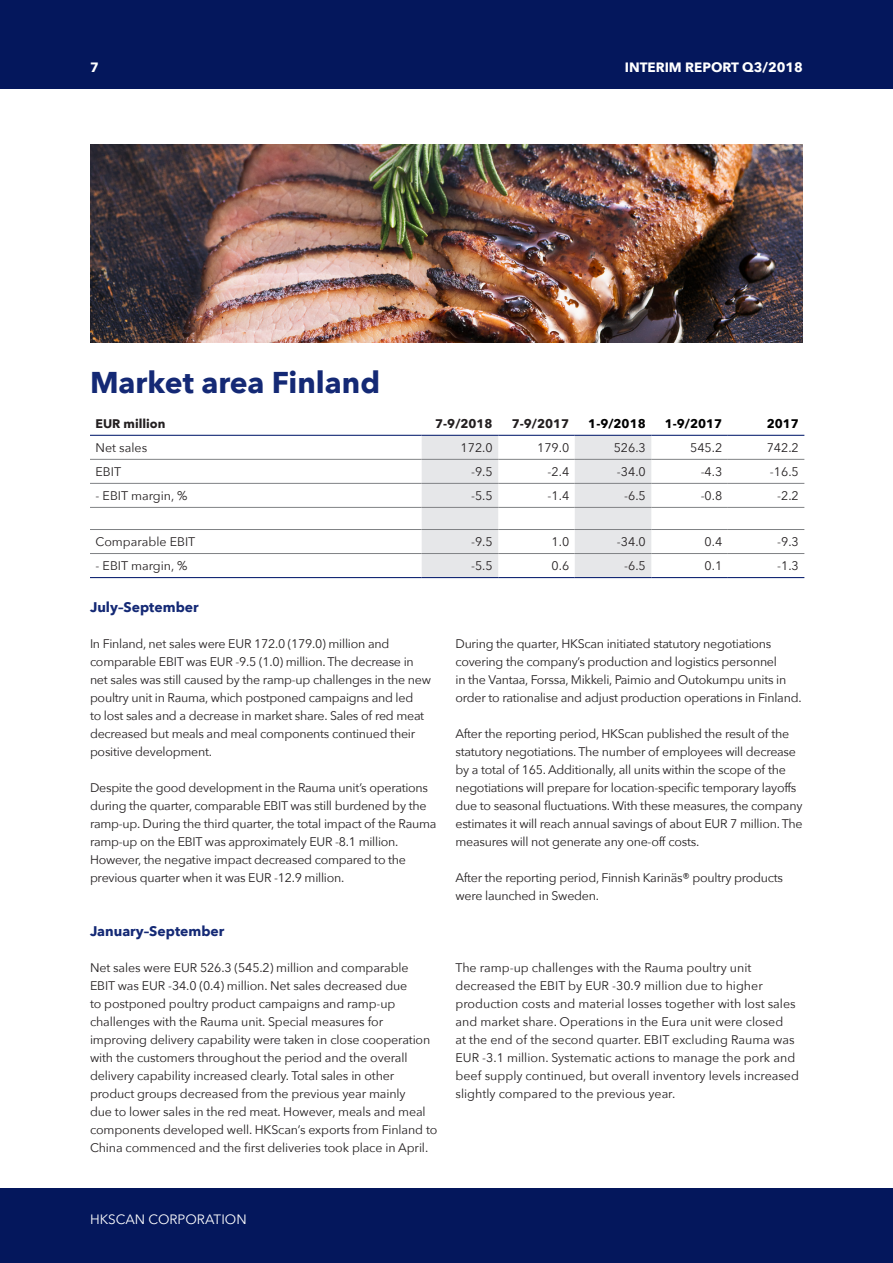
<style>
.page{position:relative;width:893px;height:1263px;background:#fff}
.page>*{position:absolute;margin:0;border:0;box-sizing:border-box;transform-origin:0 0}
.otsikko_20{font:700 30px "Avenir Next";color:#142975}
.otsikko_9{font:700 13.95px "Avenir Next";color:#142975}
.t1{font:700 13.5px "Avenir Next";color:#fff}
.t2{font:13.5px "Avenir Next";color:#fff}
.leipis{font:12.45px/18px "Avenir Next";letter-spacing:-.02em;color:#231f20}
.leipis-2{font:12.45px/18px "Avenir Next";color:#231f20}
.leipis_taulukko_oik{font:12.45px "Avenir Next";color:#231f20}
.leipis_taulukko{font:12.45px "Avenir Next";color:#231f20}
.leipis_taulukko_oik-2{font:700 12.45px "Avenir Next";color:#000}
.leipis_taulukko_oik-3{font:700 12.45px "Avenir Next";color:#231f20}
.leipis_taulukko-2{font:700 12.45px "Avenir Next";color:#231f20}
</style>
<div class="page">
<div style="left:0;top:0;width:893px;height:89px;background:#04175c"></div>
<div style="left:0;top:1188px;width:893px;height:75px;background:#04175c"></div>
<img style="left:90px;top:144px;width:713px;height:198px">
<svg style="left:422px;top:436px;width:229px;height:141px"></svg>
<hr style="left:90px;top:459px;width:332px;height:1px;background:#808285">
<hr style="left:422px;top:459px;width:76px;height:1px;background:#808285">
<hr style="left:498px;top:459px;width:77px;height:1px;background:#808285">
<hr style="left:575px;top:459px;width:76px;height:1px;background:#808285">
<hr style="left:651px;top:459px;width:77px;height:1px;background:#808285">
<hr style="left:728px;top:459px;width:76px;height:1px;background:#808285">
<hr style="left:90px;top:483px;width:332px;height:1px;background:#808285">
<hr style="left:422px;top:483px;width:76px;height:1px;background:#808285">
<hr style="left:498px;top:483px;width:77px;height:1px;background:#808285">
<hr style="left:575px;top:483px;width:76px;height:1px;background:#808285">
<hr style="left:651px;top:483px;width:77px;height:1px;background:#808285">
<hr style="left:728px;top:483px;width:76px;height:1px;background:#808285">
<hr style="left:90px;top:507px;width:332px;height:1px;background:#808285">
<hr style="left:422px;top:507px;width:76px;height:1px;background:#808285">
<hr style="left:498px;top:507px;width:77px;height:1px;background:#808285">
<hr style="left:575px;top:507px;width:76px;height:1px;background:#808285">
<hr style="left:651px;top:507px;width:77px;height:1px;background:#808285">
<hr style="left:728px;top:507px;width:76px;height:1px;background:#808285">
<hr style="left:90px;top:529px;width:332px;height:1px;background:#808285">
<hr style="left:422px;top:529px;width:76px;height:1px;background:#808285">
<hr style="left:498px;top:529px;width:77px;height:1px;background:#808285">
<hr style="left:575px;top:529px;width:76px;height:1px;background:#808285">
<hr style="left:651px;top:529px;width:77px;height:1px;background:#808285">
<hr style="left:728px;top:529px;width:76px;height:1px;background:#808285">
<hr style="left:90px;top:553px;width:332px;height:1px;background:#808285">
<hr style="left:422px;top:553px;width:76px;height:1px;background:#808285">
<hr style="left:498px;top:553px;width:77px;height:1px;background:#808285">
<hr style="left:575px;top:553px;width:76px;height:1px;background:#808285">
<hr style="left:651px;top:553px;width:77px;height:1px;background:#808285">
<hr style="left:728px;top:553px;width:76px;height:1px;background:#808285">
<hr style="left:90px;top:435px;width:332px;height:1px;background:#142975">
<hr style="left:422px;top:435px;width:76px;height:1px;background:#142975">
<hr style="left:498px;top:435px;width:77px;height:1px;background:#142975">
<hr style="left:575px;top:435px;width:76px;height:1px;background:#142975">
<hr style="left:651px;top:435px;width:77px;height:1px;background:#142975">
<hr style="left:728px;top:435px;width:76px;height:1px;background:#142975">
<hr style="left:90px;top:577px;width:332px;height:1px;background:#142975">
<hr style="left:422px;top:577px;width:76px;height:1px;background:#142975">
<hr style="left:498px;top:577px;width:77px;height:1px;background:#142975">
<hr style="left:575px;top:577px;width:76px;height:1px;background:#142975">
<hr style="left:651px;top:577px;width:77px;height:1px;background:#142975">
<hr style="left:728px;top:577px;width:76px;height:1px;background:#142975">
<p class="t1" style="left:90px;top:56px;width:10px">7</p>
<p class="t1" style="left:625px;top:56px;width:180px">INTERIM REPORT Q3/2018</p>
<p class="otsikko_20" style="left:90px;top:357px;width:292px">Market area Finland</p>
<p class="leipis_taulukko-2" style="left:96px;top:413px;width:71px">EUR million</p>
<p class="leipis_taulukko_oik-3" style="left:435px;top:413px;width:59px">7-9/2018</p>
<p class="leipis_taulukko_oik-3" style="left:512px;top:413px;width:59px">7-9/2017</p>
<p class="leipis_taulukko_oik-2" style="left:588px;top:413px;width:59px">1-9/2018</p>
<p class="leipis_taulukko_oik-2" style="left:665px;top:413px;width:59px">1-9/2017</p>
<p class="leipis_taulukko_oik-2" style="left:767px;top:413px;width:34px">2017</p>
<p class="leipis_taulukko" style="left:96px;top:437px;width:53px">Net sales</p>
<p class="leipis_taulukko_oik" style="left:461px;top:437px;width:34px">172.0</p>
<p class="leipis_taulukko_oik" style="left:537px;top:437px;width:34px">179.0</p>
<p class="leipis_taulukko_oik" style="left:614px;top:437px;width:34px">526.3</p>
<p class="leipis_taulukko_oik" style="left:690px;top:437px;width:34px">545.2</p>
<p class="leipis_taulukko_oik" style="left:767px;top:437px;width:34px">742.2</p>
<p class="leipis_taulukko" style="left:96px;top:461px;width:27px">EBIT</p>
<p class="leipis_taulukko_oik" style="left:471px;top:461px;width:23px">-9.5</p>
<p class="leipis_taulukko_oik" style="left:548px;top:461px;width:23px">-2.4</p>
<p class="leipis_taulukko_oik" style="left:617px;top:461px;width:30px">-34.0</p>
<p class="leipis_taulukko_oik" style="left:701px;top:461px;width:23px">-4.3</p>
<p class="leipis_taulukko_oik" style="left:770px;top:461px;width:30px">-16.5</p>
<p class="leipis_taulukko" style="left:96px;top:485px;width:93px">- EBIT margin, %</p>
<p class="leipis_taulukko_oik" style="left:471px;top:485px;width:23px">-5.5</p>
<p class="leipis_taulukko_oik" style="left:548px;top:485px;width:23px">-1.4</p>
<p class="leipis_taulukko_oik" style="left:624px;top:485px;width:23px">-6.5</p>
<p class="leipis_taulukko_oik" style="left:701px;top:485px;width:23px">-0.8</p>
<p class="leipis_taulukko_oik" style="left:777px;top:485px;width:23px">-2.2</p>
<p class="leipis_taulukko" style="left:96px;top:531px;width:101px">Comparable EBIT</p>
<p class="leipis_taulukko_oik" style="left:471px;top:531px;width:23px">-9.5</p>
<p class="leipis_taulukko_oik" style="left:552px;top:531px;width:19px">1.0</p>
<p class="leipis_taulukko_oik" style="left:617px;top:531px;width:30px">-34.0</p>
<p class="leipis_taulukko_oik" style="left:705px;top:531px;width:19px">0.4</p>
<p class="leipis_taulukko_oik" style="left:777px;top:531px;width:23px">-9.3</p>
<p class="leipis_taulukko" style="left:96px;top:555px;width:93px">- EBIT margin, %</p>
<p class="leipis_taulukko_oik" style="left:471px;top:555px;width:23px">-5.5</p>
<p class="leipis_taulukko_oik" style="left:552px;top:555px;width:19px">0.6</p>
<p class="leipis_taulukko_oik" style="left:624px;top:555px;width:23px">-6.5</p>
<p class="leipis_taulukko_oik" style="left:705px;top:555px;width:19px">0.1</p>
<p class="leipis_taulukko_oik" style="left:777px;top:555px;width:23px">-1.3</p>
<p class="otsikko_9" style="left:90px;top:595px;width:110px">July–September</p>
<p class="leipis" style="left:90px;top:634px;width:343px">In Finland, net sales were EUR 172.0 (179.0) million and comparable EBIT was EUR -9.5 (1.0) million. The decrease in net sales was still caused by the ramp-up challenges in the new poultry unit in Rauma, which postponed campaigns and led<br>to lost sales and a decrease in market share. Sales of red meat decreased but meals and meal components continued their positive development.</p>
<p class="leipis" style="left:90px;top:778px;width:348px">Despite the good development in the Rauma unit’s operations during the quarter, comparable EBIT was still burdened by the ramp-up. During the third quarter, the total impact of the Rauma ramp-up on the EBIT was approximately EUR -8.1 million.<br>However, the negative impact decreased compared to the previous quarter when it was EUR -12.9 million.</p>
<p class="otsikko_9" style="left:90px;top:919px;width:136px">January–September</p>
<p class="leipis" style="left:455px;top:634px;width:348px">During the quarter, HKScan initiated statutory negotiations covering the company’s production and logistics personnel<br>in the Vantaa, Forssa, Mikkeli, Paimio and Outokumpu units in order to rationalise and adjust production operations in Finland.</p>
<p class="leipis" style="left:455px;top:724px;width:349px">After the reporting period, HKScan published the result of the statutory negotiations. The number of employees will decrease by a total of 165. Additionally, all units within the scope of the negotiations will prepare for location-specific temporary layoffs due to seasonal fluctuations. With these measures, the company estimates it will reach annual savings of about EUR 7 million. The measures will not generate any one-off costs.</p>
<p class="leipis" style="left:455px;top:868px;width:329px">After the reporting period, Finnish Karinäs® poultry products were launched in Sweden.</p>
<p class="leipis" style="left:90px;top:958px;width:349px">Net sales were EUR 526.3 (545.2) million and comparable<br>EBIT was EUR -34.0 (0.4) million. Net sales decreased due<br>to postponed poultry product campaigns and ramp-up challenges with the Rauma unit. Special measures for improving delivery capability were taken in close cooperation with the customers throughout the period and the overall delivery capability increased clearly. Total sales in other product groups decreased from the previous year mainly<br>due to lower sales in the red meat. However, meals and meal components developed well. HKScan’s exports from Finland to China commenced and the first deliveries took place in April.</p>
<p class="leipis-2" style="left:455px;top:958px;width:345px">The ramp-up challenges with the Rauma poultry unit decreased the EBIT by EUR -30.9 million due to higher production costs and material losses together with lost sales and market share. Operations in the Eura unit were closed<br>at the end of the second quarter. EBIT excluding Rauma was EUR -3.1 million. Systematic actions to manage the pork and beef supply continued, but overall inventory levels increased slightly compared to the previous year.</p>
<p class="t2" style="left:90px;top:1208px;width:158px">HKSCAN CORPORATION</p>
</div>
